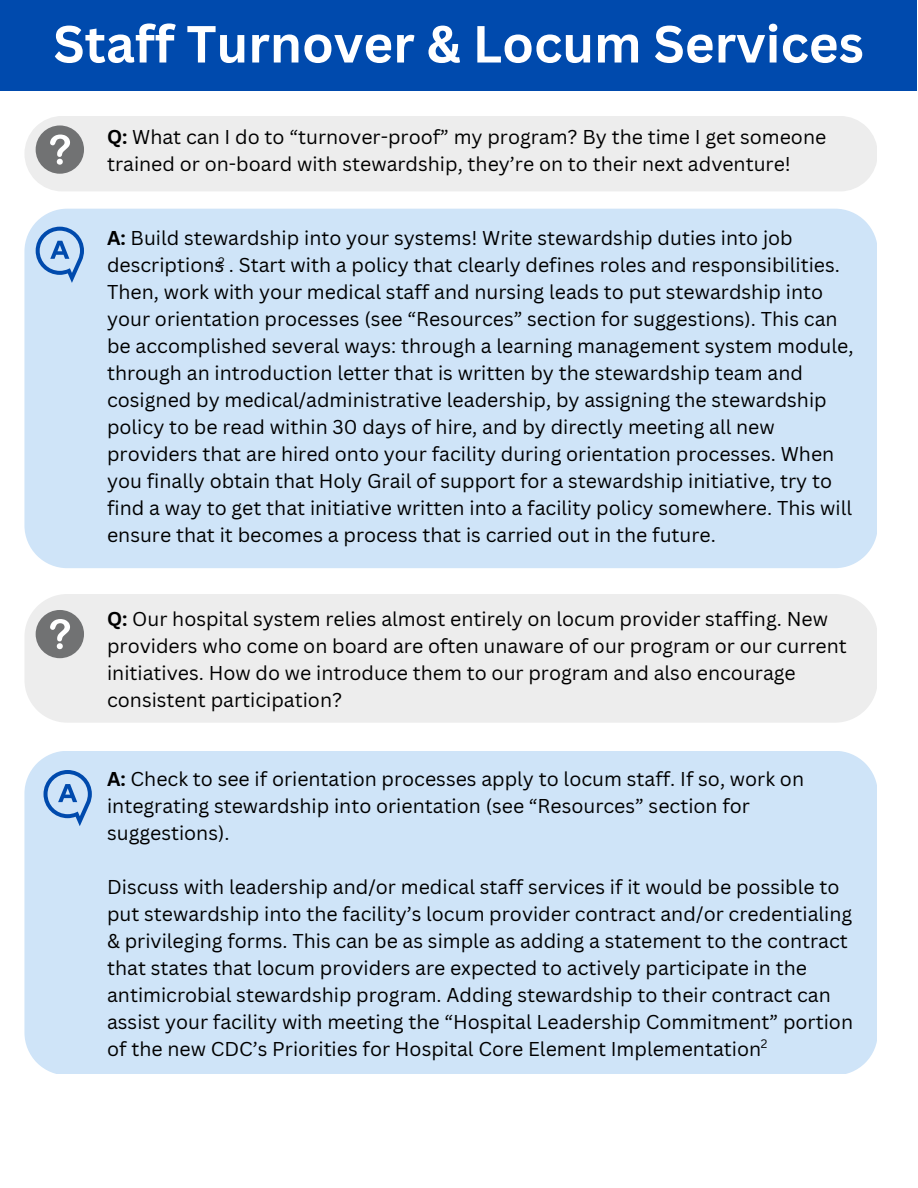
<style>
.page{position:relative;width:918px;height:1188px;background:#fff}
.page>*{position:absolute;margin:0;border:0;box-sizing:border-box;transform-origin:0 0}
.t1{font:700 51px "Canva Sans";color:#fff}
.t2{font:19.5px/27px "Canva Sans";color:#000}
.t3{font:12px "Canva Sans";color:#000}
.s1{font-weight:700}
</style>
<div class="page">
<div style="left:24px;top:209px;width:852px;height:359px;background:#cfe4f8"></div>
<div style="left:25px;top:594px;width:851px;height:129px;background:#ededed"></div>
<div style="left:24px;top:751px;width:852px;height:323px;background:#cfe4f8"></div>
<div style="left:25px;top:116px;width:851px;height:75px;background:#ededed"></div>
<div style="left:0;top:0;width:917px;height:90px;background:#004aad"></div>
<svg style="left:36px;top:227px;width:48px;height:56px;background:#94b8e2"></svg>
<div style="left:36px;top:125px;width:48px;height:49px;background:#717273;border-radius:50%"></div>
<svg style="left:50px;top:135px;width:20px;height:30px"></svg>
<div style="left:36px;top:610px;width:48px;height:48px;background:#717273;border-radius:50%"></div>
<svg style="left:50px;top:619px;width:20px;height:30px"></svg>
<svg style="left:44px;top:770px;width:48px;height:56px;background:#94b8e2"></svg>
<p class="t1" style="left:53px;top:8px;width:812px">Staff Turnover &amp; Locum Services</p>
<p class="t2" style="left:107px;top:123px;width:721px"><span class="s1">Q:</span> What can I do to “turnover-proof” my program? By the time I get someone trained or on-board with stewardship, they’re on to their next adventure!</p>
<p class="t2" style="left:107px;top:224px;width:687px"><span class="s1">A:</span> Build stewardship into your systems! Write stewardship duties into job</p>
<p class="t3" style="left:218px;top:253px;width:8px">2</p>
<p class="t2" style="left:107px;top:251px;width:748px">descriptions . Start with a policy that clearly defines roles and responsibilities.<br>Then, work with your medical staff and nursing leads to put stewardship into your orientation processes (see “Resources” section for suggestions). This can be accomplished several ways: through a learning management system module, through an introduction letter that is written by the stewardship team and cosigned by medical/administrative leadership, by assigning the stewardship policy to be read within 30 days of hire, and by directly meeting all new providers that are hired onto your facility during orientation processes. When you finally obtain that Holy Grail of support for a stewardship initiative, try to find a way to get that initiative written into a facility policy somewhere. This will ensure that it becomes a process that is carried out in the future.</p>
<p class="t2" style="left:107px;top:605px;width:741px"><span class="s1">Q:</span> Our hospital system relies almost entirely on locum provider staffing. New providers who come on board are often unaware of our program or our current initiatives. How do we introduce them to our program and also encourage consistent participation?</p>
<p class="t2" style="left:107px;top:765px;width:699px"><span class="s1">A:</span> Check to see if orientation processes apply to locum staff. If so, work on integrating stewardship into orientation (see “Resources” section for suggestions).</p>
<p class="t2" style="left:107px;top:873px;width:748px">Discuss with leadership and/or medical staff services if it would be possible to put stewardship into the facility’s locum provider contract and/or credentialing &amp; privileging forms. This can be as simple as adding a statement to the contract that states that locum providers are expected to actively participate in the antimicrobial stewardship program. Adding stewardship to their contract can assist your facility with meeting the “Hospital Leadership Commitment” portion of the new CDC’s Priorities for Hospital Core Element Implementation<sup>2</sup></p>
</div>
